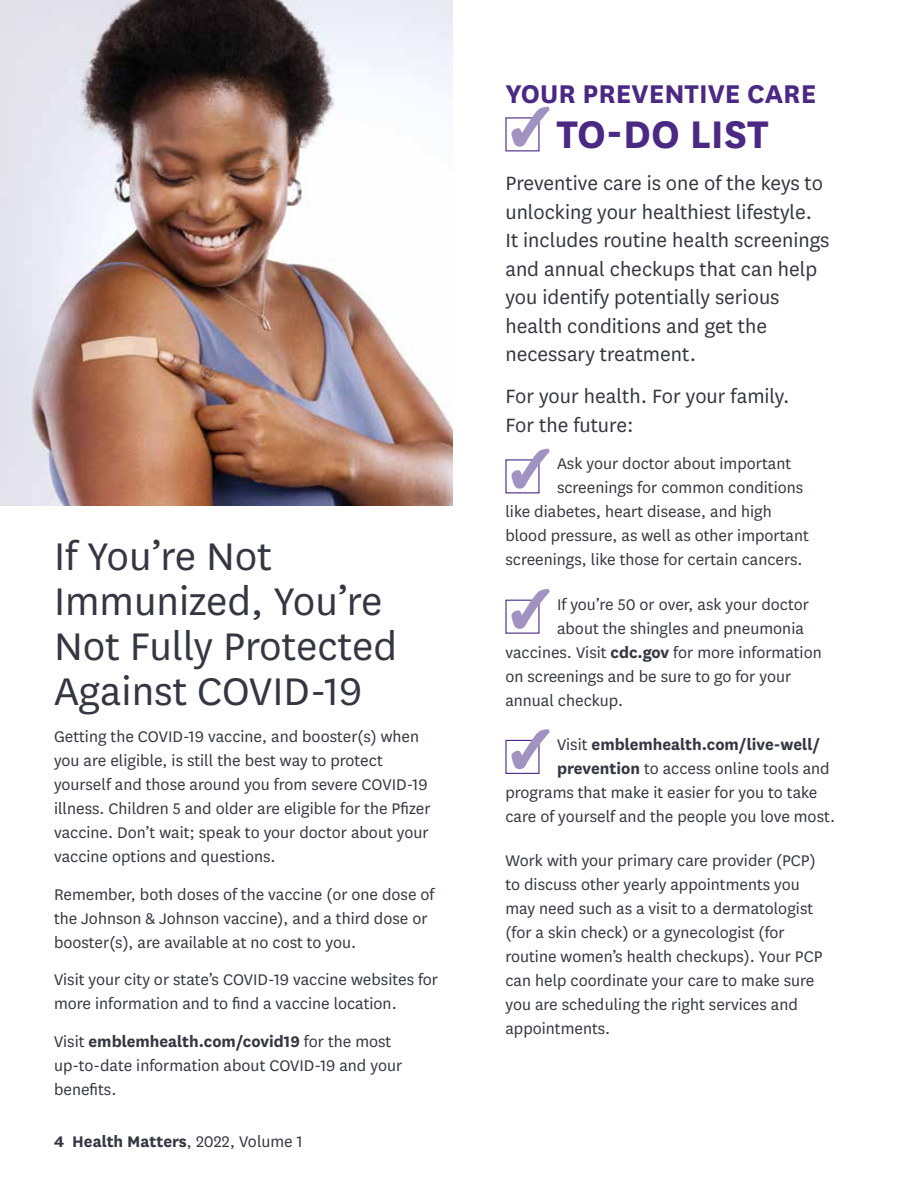
<style>
.page{position:relative;width:918px;height:1188px;background:#fff}
.page>*{position:absolute;margin:0;border:0;box-sizing:border-box;transform-origin:0 0}
.t1{font:45px/45px "National";color:#343741}
.t2{font:700 45px "National";color:#4b2884}
.t3{font:700 30px "National";color:#4b2884}
.t4{font:22.5px/28.5px "National";color:#343741}
.t5{font:18px/24px "National";color:#343741}
.t6{font:700 18px "National";color:#343741}
.s1{font-weight:700}
.s2{font-weight:400}
</style>
<div class="page">
<img style="left:0;top:0;width:452px;height:505px">
<svg style="left:509px;top:106px;width:41px;height:43px"></svg>
<svg style="left:509px;top:448px;width:41px;height:43px"></svg>
<svg style="left:509px;top:589px;width:41px;height:42px"></svg>
<div style="left:505px;top:740px;width:35px;height:34px;border:1px solid #4b2884"></div>
<svg style="left:509px;top:729px;width:41px;height:43px"></svg>
<h1 class="t1" style="left:54px;top:532px;width:345px">If You’re Not<br>Immunized, You’re<br>Not Fully Protected<br>Against COVID-19</h1>
<p class="t5" style="left:54px;top:724px;width:378px">Getting the COVID-19 vaccine, and booster(s) when you are eligible, is still the best way to protect yourself and those around you from severe COVID-19 illness. Children 5 and older are eligible for the Pfizer vaccine. Don’t wait; speak to your doctor about your vaccine options and questions.</p>
<p class="t5" style="left:54px;top:881px;width:382px">Remember, both doses of the vaccine (or one dose of the Johnson &amp; Johnson vaccine), and a third dose or booster(s), are available at no cost to you.</p>
<p class="t5" style="left:54px;top:967px;width:386px">Visit your city or state’s COVID-19 vaccine websites for more information and to find a vaccine location.</p>
<p class="t5" style="left:54px;top:1028px;width:350px">Visit <span class="s1">emblemhealth.com/covid19</span> for the most up-to-date information about COVID-19 and your benefits.</p>
<p class="t6" style="left:54px;top:1129px;width:250px">4 Health Matters<span class="s2">, 2022, Volume 1</span></p>
<h2 class="t3" style="left:505px;top:73px;width:312px">YOUR PREVENTIVE CARE</h2>
<h1 class="t2" style="left:556px;top:103px;width:214px">TO-DO LIST</h1>
<p class="t4" style="left:505px;top:168px;width:326px">Preventive care is one of the keys to unlocking your healthiest lifestyle.<br>It includes routine health screenings and annual checkups that can help you identify potentially serious health conditions and get the necessary treatment.</p>
<p class="t4" style="left:505px;top:381px;width:286px">For your health. For your family.<br>For the future:</p>
<p class="t5" style="left:557px;top:451px;width:236px">Ask your doctor about important</p>
<p class="t5" style="left:557px;top:475px;width:248px">screenings for common conditions</p>
<p class="t5" style="left:505px;top:499px;width:268px">like diabetes, heart disease, and high</p>
<p class="t5" style="left:505px;top:523px;width:305px">blood pressure, as well as other important</p>
<p class="t5" style="left:505px;top:547px;width:299px">screenings, like those for certain cancers.</p>
<p class="t5" style="left:557px;top:591px;width:253px">If you’re 50 or over, ask your doctor</p>
<p class="t5" style="left:557px;top:615px;width:248px">about the shingles and pneumonia</p>
<p class="t5" style="left:505px;top:639px;width:318px">vaccines. Visit <span class="s1">cdc.gov</span> for more information</p>
<p class="t5" style="left:505px;top:663px;width:287px">on screenings and be sure to go for your</p>
<p class="t5" style="left:505px;top:687px;width:119px">annual checkup.</p>
<p class="t6" style="left:557px;top:732px;width:265px"><span class="s2">Visit</span> emblemhealth.com/live-well/</p>
<p class="t5" style="left:557px;top:756px;width:274px"><span class="s1">prevention</span> to access online tools and</p>
<p class="t5" style="left:505px;top:780px;width:314px">programs that make it easier for you to take</p>
<p class="t5" style="left:505px;top:804px;width:331px">care of yourself and the people you love most.</p>
<p class="t5" style="left:505px;top:848px;width:319px">Work with your primary care provider (PCP) to discuss other yearly appointments you may need such as a visit to a dermatologist (for a skin check) or a gynecologist (for routine women’s health checkups). Your PCP can help coordinate your care to make sure you are scheduling the right services and appointments.</p>
</div>
